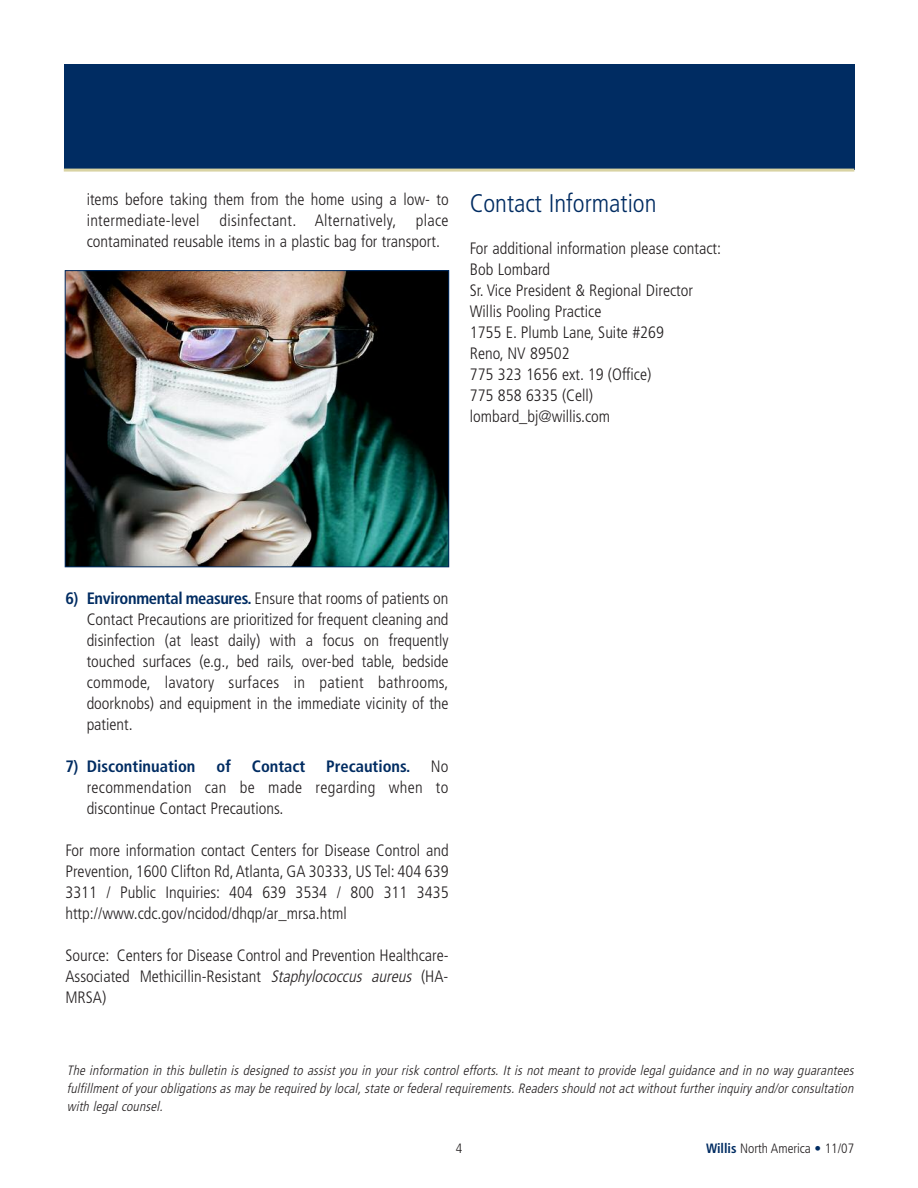
<style>
.page{position:relative;width:918px;height:1188px;background:#fff}
.page>*{position:absolute;margin:0;border:0;box-sizing:border-box;transform-origin:0 0}
.t1{font:300 condensed 25.5px "Frutiger";color:#002c62}
.t2{font:300 condensed 16.5px/21px "Frutiger";color:#231f20;text-align:justify}
.t3{font:700 condensed 16.5px "Frutiger";color:#002c62}
.t4{font:italic 300 condensed 13.5px/18px "Frutiger";letter-spacing:.015em;color:#231f20;text-align:justify}
.t5{font:300 condensed 13.5px "Frutiger";color:#231f20}
.s1{font-weight:700;color:#002c62}
.s2{font-style:italic}
.s3{color:#002c62}
</style>
<div class="page">
<div style="left:64px;top:64px;width:790px;height:106px;background:#002c62"></div>
<hr style="left:64px;top:169px;width:790px;height:3px;background:#d9d3a3">
<img style="left:67px;top:272px;width:380px;height:293px">
<div style="left:65px;top:270px;width:384px;height:297px;border:1px solid #002c62"></div>
<p class="t2" style="left:87px;top:190px;width:363px">items before taking them from the home using a low- to intermediate-level disinfectant. Alternatively, place contaminated reusable items in a plastic bag for transport.</p>
<h1 class="t1" style="left:470px;top:193px;width:188px">Contact Information</h1>
<p class="t2" style="left:470px;top:239px;width:253px;text-align:left">For additional information please contact:<br>Bob Lombard<br>Sr. Vice President &amp; Regional Director<br>Willis Pooling Practice<br>1755 E. Plumb Lane, Suite #269<br>Reno, NV 89502<br>775 323 1656 ext. 19 (Office)<br>775 858 6335 (Cell) lombard_bj@willis.com</p>
<p class="t2" style="left:87px;top:589px;width:363px;text-indent:-21px"><span class="s1">6) Environmental measures.</span> Ensure that rooms of patients on Contact Precautions are prioritized for frequent cleaning and disinfection (at least daily) with a focus on frequently touched surfaces (e.g., bed rails, over-bed table, bedside commode, lavatory surfaces in patient bathrooms, doorknobs) and equipment in the immediate vicinity of the patient.</p>
<p class="t3" style="left:65px;top:760px;width:132px">7) Discontinuation</p>
<p class="t3" style="left:217px;top:760px;width:16px">of</p>
<p class="t3" style="left:252px;top:760px;width:55px">Contact</p>
<p class="t2" style="left:87px;top:757px;width:363px;text-indent:240px"><span class="s1">Precautions.</span> No recommendation can be made regarding when to discontinue Contact Precautions.</p>
<p class="t2" style="left:65px;top:841px;width:385px">For more information contact Centers for Disease Control and Prevention, 1600 Clifton Rd,Atlanta, GA 30333, US Tel: 404 639<br>3311 / Public Inquiries: 404 639 3534 / 800 311 3435 http://www.cdc.gov/ncidod/dhqp/ar_mrsa.html</p>
<p class="t2" style="left:65px;top:946px;width:385px">Source: Centers for Disease Control and Prevention Healthcare-Associated Methicillin-Resistant <span class="s2">Staphylococcus aureus</span> (HA-MRSA)</p>
<p class="t4" style="left:67px;top:1062px;width:791px">The information in this bulletin is designed to assist you in your risk control efforts. It is not meant to provide legal guidance and in no way guarantees fulfillmentof yourobligations as may be required by local,state orfederalrequirements.Readers should notactwithoutfurtherinquiry and/orconsultation with legal counsel.</p>
<p class="t5" style="left:456px;top:1143px;width:8px">4</p>
<p class="t5" style="left:706px;top:1143px;width:150px"><span class="s1">Willis</span> North America <span class="s3">•</span> 11/07</p>
</div>
